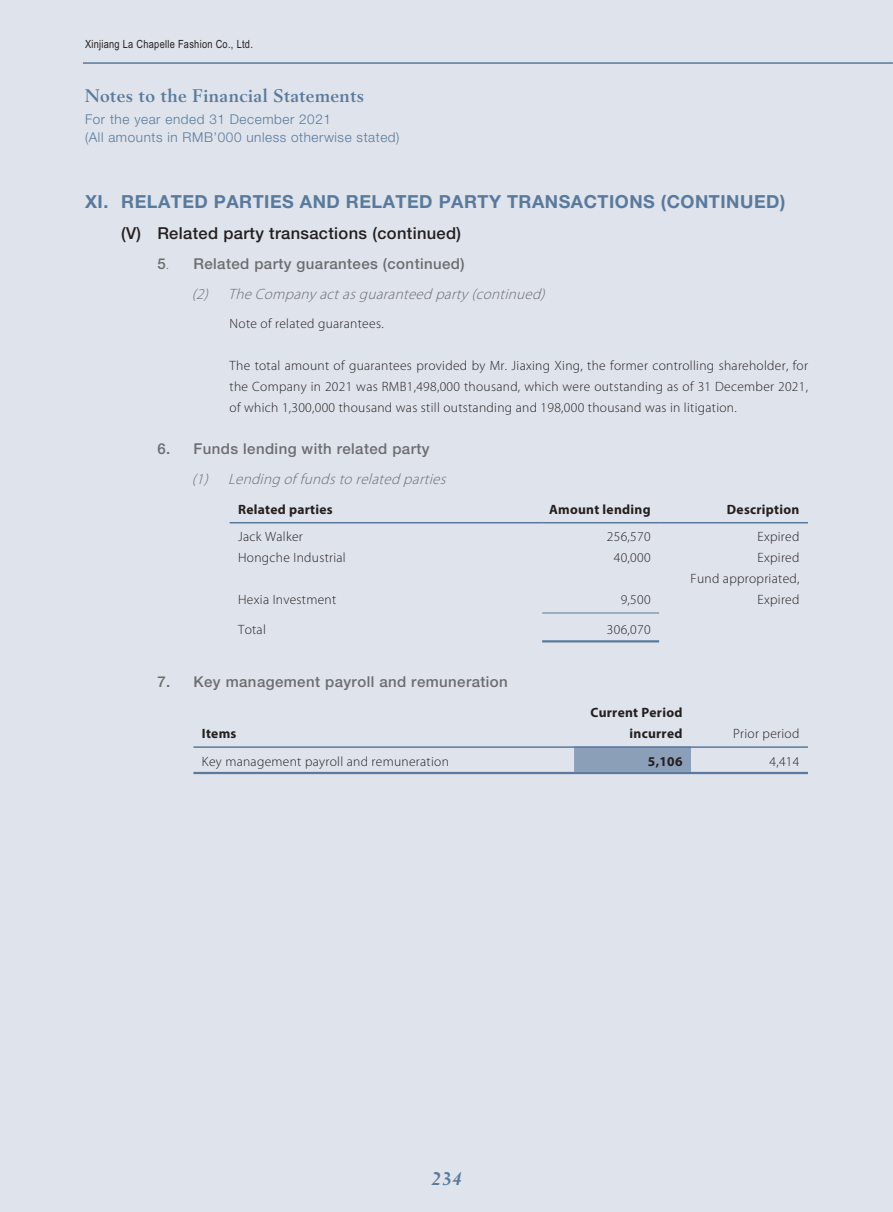
<style>
.page{position:relative;width:893px;height:1212px;background:#dfe3eb}
.page>*{position:absolute;margin:0;border:0;box-sizing:border-box;transform-origin:0 0}
.t1{font:700 18px "Helvetica Neue LT Std";letter-spacing:.03em;color:#597a9c}
.t2{font:700 18px "Berling LT Std";letter-spacing:.025em;color:#597a9c}
.t3{font:italic 700 18px "Berling LT Std";color:#597a9c}
.t4{font:500 16.5px "Helvetica Neue LT Std";letter-spacing:.02em;color:#231f20}
.t5{font:500 15px "Helvetica Neue LT Std";letter-spacing:.03em;color:#6c6d70}
.t6{font:italic 300 15px "Myriad Pro";color:#6c6d70}
.t7{font:300 13.5px/21px "Myriad Pro";letter-spacing:.02em;color:#231f20;text-align:justify}
.t8{font:300 13.5px/18px "Helvetica Neue LT Std";letter-spacing:.04em;color:#597a9c}
.t9{font:700 13.5px/21px "Myriad Pro";letter-spacing:.02em;color:#231f20;text-align:right}
.t10{font:11.25px "Arial Narrow MT Std";letter-spacing:.025em;color:#231f20}
.s1{font-family:"Myriad Pro";font-weight:300}
</style>
<div class="page">
<hr style="left:83px;top:62px;width:810px;height:2px;background:#597a9c">
<hr style="left:230px;top:522px;width:312px;height:1px;background:#597a9c">
<hr style="left:542px;top:522px;width:117px;height:1px;background:#597a9c">
<hr style="left:659px;top:522px;width:149px;height:1px;background:#597a9c">
<hr style="left:542px;top:613px;width:117px;height:1px;background:#597a9c">
<hr style="left:542px;top:640px;width:117px;height:2px;background:#597a9c">
<div style="left:574px;top:748px;width:117px;height:24px;background:#8c9fb9"></div>
<hr style="left:193px;top:746px;width:381px;height:2px;background:#597a9c">
<hr style="left:574px;top:746px;width:117px;height:2px;background:#597a9c">
<hr style="left:691px;top:746px;width:117px;height:2px;background:#597a9c">
<hr style="left:193px;top:772px;width:381px;height:2px;background:#597a9c">
<hr style="left:574px;top:772px;width:117px;height:2px;background:#597a9c">
<hr style="left:691px;top:772px;width:117px;height:2px;background:#597a9c">
<p class="t10" style="left:85px;top:37px;width:169px">Xinjiang La Chapelle Fashion Co., Ltd.</p>
<h1 class="t2" style="left:85px;top:85px;width:281px">Notes to the Financial Statements</h1>
<p class="t8" style="left:85px;top:110px;width:316px">For the year ended 31 December 2021<br>(All amounts in RMB’000 unless otherwise stated)</p>
<h1 class="t1" style="left:85px;top:190px;width:702px">XI. RELATED PARTIES AND RELATED PARTY TRANSACTIONS (CONTINUED)</h1>
<p class="t4" style="left:121px;top:223px;width:341px">(V) Related party transactions (continued)</p>
<p class="t5" style="left:157px;top:255px;width:309px">5<span class="s1">.</span> Related party guarantees (continued)</p>
<p class="t6" style="left:192px;top:285px;width:359px">(2) TheCompanyactasguaranteed party(continued)</p>
<p class="t7" style="left:230px;top:313px;width:156px">Note of related guarantees.</p>
<p class="t7" style="left:230px;top:355px;width:580px">The total amount of guarantees provided by Mr. Jiaxing Xing, the former controlling shareholder, for the Company in 2021 was RMB1,498,000 thousand, which were outstanding as of 31 December 2021, of which 1,300,000 thousand was still outstanding and 198,000 thousand was in litigation.</p>
<p class="t5" style="left:157px;top:440px;width:274px">6. Funds lending with related party</p>
<p class="t6" style="left:192px;top:470px;width:260px">(1) Lending of fundsto related parties</p>
<p class="t9" style="left:238px;top:498px;width:96px">Related parties</p>
<p class="t9" style="left:549px;top:498px;width:103px">Amount lending</p>
<p class="t9" style="left:727px;top:498px;width:74px">Description</p>
<p class="t7" style="left:238px;top:526px;width:66px">Jack Walker</p>
<p class="t7" style="left:607px;top:526px;width:45px">256,570</p>
<p class="t7" style="left:757px;top:526px;width:44px">Expired</p>
<p class="t7" style="left:238px;top:547px;width:109px">Hongche Industrial</p>
<p class="t7" style="left:614px;top:547px;width:38px">40,000</p>
<p class="t7" style="left:757px;top:547px;width:44px">Expired</p>
<p class="t7" style="left:238px;top:589px;width:100px">Hexia Investment</p>
<p class="t7" style="left:621px;top:589px;width:31px">9,500</p>
<p class="t7" style="left:690px;top:568px;width:110px;text-align:right">Fund appropriated,<br>Expired</p>
<p class="t7" style="left:238px;top:619px;width:29px">Total</p>
<p class="t7" style="left:607px;top:619px;width:45px">306,070</p>
<p class="t5" style="left:157px;top:673px;width:352px">7. Key management payroll and remuneration</p>
<p class="t9" style="left:202px;top:722px;width:36px">Items</p>
<p class="t9" style="left:590px;top:701px;width:94px">Current Period incurred</p>
<p class="t7" style="left:733px;top:723px;width:68px">Prior period</p>
<p class="t7" style="left:202px;top:750px;width:248px">Key management payroll and remuneration</p>
<p class="t9" style="left:648px;top:750px;width:36px">5,106</p>
<p class="t7" style="left:769px;top:750px;width:31px">4,414</p>
<h1 class="t3" style="left:431px;top:1168px;width:32px">234</h1>
</div>
